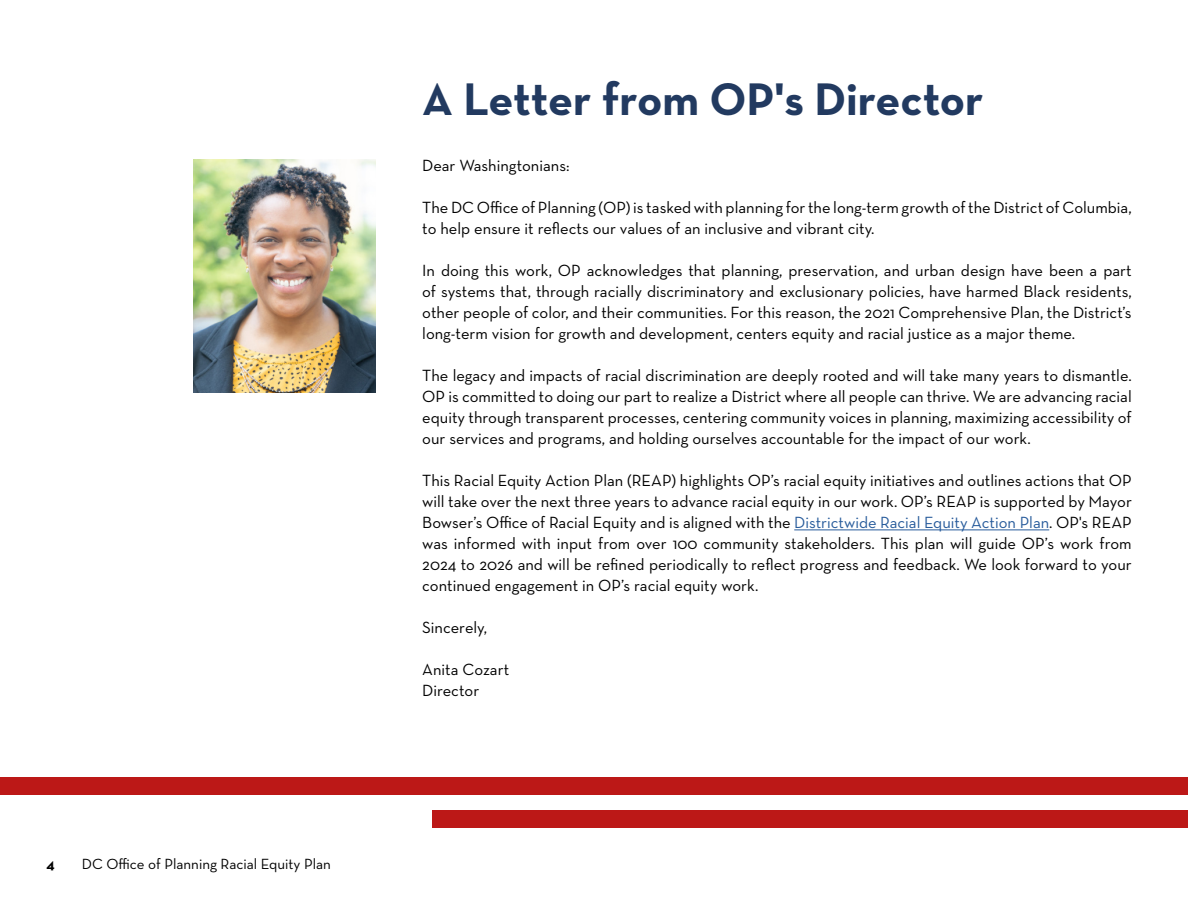
<style>
.page{position:relative;width:1188px;height:918px;background:#fff}
.page>*{position:absolute;margin:0;border:0;box-sizing:border-box;transform-origin:0 0}
.t1{font:700 46.5px "Neutra Text";color:#223a60}
.t2{font:16.5px/21px "Neutra Text";color:#000;text-align:justify}
.t3{font:15px "Neutra Text";color:#000}
.t4{font:700 15px "Neutra Text";color:#000}
.s1{color:#275b9b}
</style>
<div class="page">
<hr style="left:794px;top:530px;width:255px;height:1px;background:#275b9b">
<img style="left:194px;top:159px;width:182px;height:234px">
<div style="left:432px;top:810px;width:756px;height:17px;background:#bc1817"></div>
<div style="left:0;top:778px;width:1188px;height:17px;background:#bc1817"></div>
<p class="t4" style="left:47px;top:855px;width:10px">4</p>
<p class="t3" style="left:82px;top:855px;width:251px">DC Office of Planning Racial Equity Plan</p>
<h1 class="t1" style="left:422px;top:71px;width:563px">A Letter from OP's Director</h1>
<p class="t2" style="left:422px;top:154px;width:149px">Dear Washingtonians:</p>
<p class="t2" style="left:422px;top:196px;width:711px">The DC Office of Planning (OP) is tasked with planning for the long-term growth of the District of Columbia, to help ensure it reflects our values of an inclusive and vibrant city.</p>
<p class="t2" style="left:422px;top:259px;width:711px">In doing this work, OP acknowledges that planning, preservation, and urban design have been a part of systems that, through racially discriminatory and exclusionary policies, have harmed Black residents, other people of color, and their communities. For this reason, the 2021 Comprehensive Plan, the District’s long-term vision for growth and development, centers equity and racial justice as a major theme.</p>
<p class="t2" style="left:422px;top:364px;width:711px">The legacy and impacts of racial discrimination are deeply rooted and will take many years to dismantle.<br>OP is committed to doing our part to realize a District where all people can thrive. We are advancing racial equity through transparent processes, centering community voices in planning, maximizing accessibility of our services and programs, and holding ourselves accountable for the impact of our work.</p>
<p class="t2" style="left:422px;top:469px;width:711px">This Racial Equity Action Plan (REAP) highlights OP’s racial equity initiatives and outlines actions that OP will take over the next three years to advance racial equity in our work. OP’s REAP is supported by Mayor Bowser’s Office of Racial Equity and is aligned with the <span class="s1">Districtwide Racial Equity Action Plan</span>. OP's REAP was informed with input from over 100 community stakeholders. This plan will guide OP’s work from 2024 to 2026 and will be refined periodically to reflect progress and feedback. We look forward to your continued engagement in OP’s racial equity work.</p>
<p class="t2" style="left:422px;top:616px;width:66px">Sincerely,</p>
<p class="t2" style="left:422px;top:658px;width:88px">Anita Cozart<br>Director</p>
</div>
